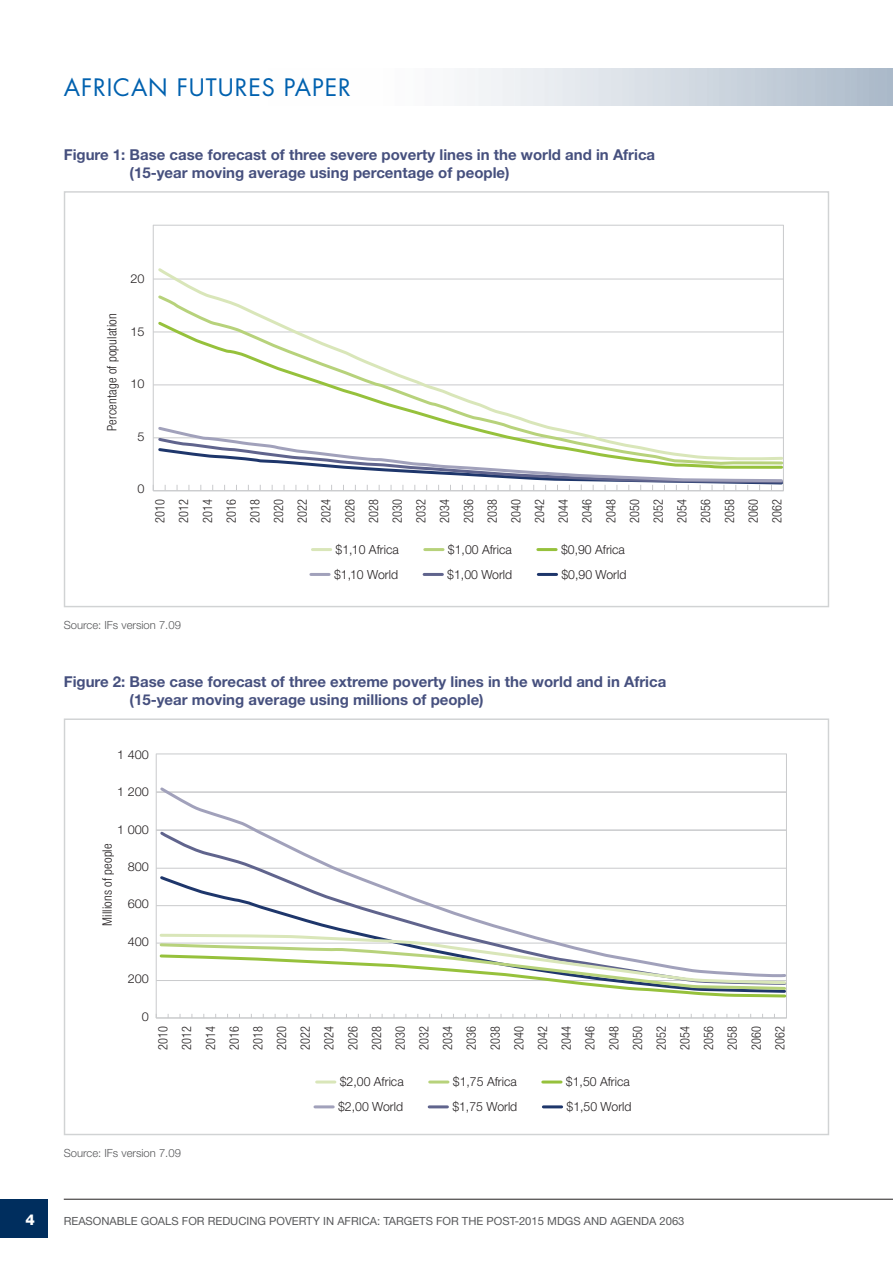
<style>
.page{position:relative;width:893px;height:1263px;background:#fff}
.page>*{position:absolute;margin:0;border:0;box-sizing:border-box;transform-origin:0 0}
.t1{font:23.4px "Futura Std";letter-spacing:.04em;color:#0061af}
.t2{font:700 15px/18px "Helvetica Neue LT Std";color:#46507e}
.t3{font:800 15px "Helvetica Neue LT Std";color:#fff}
.t4{font:300 condensed 13.05px/23.7px "Helvetica Neue LT Std";color:#231f20;text-align:justify;scale:.94 1}
.t5{font:300 condensed 13.05px "Helvetica Neue LT Std";color:#231f20}
.t6{font:300 12.6px "Helvetica Neue LT Std";color:#231f20}
.t7{font:300 12.3px "Helvetica Neue LT Std";color:#231f20;scale:1.04 1}
.t8{font:11.25px "Helvetica Neue LT Std";color:#58595b}
.t9{font:300 11.25px "Helvetica Neue LT Std";color:#58595b}
</style>
<div class="page">
<div style="left:0;top:1199px;width:48px;height:38px;background:#002e5e"></div>
<hr style="left:64px;top:1199px;width:829px;height:1px;background:#231f20">
<hr style="left:786px;top:754px;width:1px;height:264px;background:#c9cacc">
<hr style="left:156px;top:1018px;width:631px;height:1px;background:#c9cacc">
<hr style="left:156px;top:980px;width:631px;height:1px;background:#c9cacc">
<hr style="left:156px;top:943px;width:631px;height:1px;background:#c9cacc">
<hr style="left:156px;top:905px;width:631px;height:1px;background:#c9cacc">
<hr style="left:156px;top:868px;width:631px;height:1px;background:#c9cacc">
<hr style="left:317px;top:1080px;width:18px;height:3px;background:#d9e6b9">
<hr style="left:430px;top:1080px;width:18px;height:3px;background:#b7d27b">
<hr style="left:543px;top:1080px;width:18px;height:3px;background:#96c13c">
<hr style="left:315px;top:1105px;width:18px;height:3px;background:#a1a1bb">
<hr style="left:429px;top:1105px;width:18px;height:3px;background:#60648d">
<hr style="left:543px;top:1105px;width:19px;height:3px;background:#1e366b">
<hr style="left:156px;top:754px;width:1px;height:264px;background:#c9cacc">
<hr style="left:156px;top:754px;width:631px;height:1px;background:#c9cacc">
<hr style="left:156px;top:830px;width:631px;height:1px;background:#c9cacc">
<hr style="left:156px;top:792px;width:631px;height:1px;background:#c9cacc">
<svg style="left:159px;top:787px;width:627px;height:43px"></svg>
<svg style="left:159px;top:830px;width:627px;height:45px"></svg>
<svg style="left:160px;top:875px;width:626px;height:57px"></svg>
<svg style="left:158px;top:932px;width:629px;height:66px"></svg>
<hr style="left:153px;top:225px;width:1px;height:266px;background:#c9cacc">
<hr style="left:153px;top:385px;width:631px;height:1px;background:#c9cacc">
<hr style="left:153px;top:332px;width:631px;height:1px;background:#c9cacc">
<hr style="left:153px;top:279px;width:631px;height:1px;background:#c9cacc">
<hr style="left:312px;top:548px;width:19px;height:3px;background:#d9e6b9">
<hr style="left:425px;top:548px;width:18px;height:3px;background:#b7d27b">
<hr style="left:538px;top:548px;width:18px;height:3px;background:#96c13c">
<hr style="left:311px;top:573px;width:18px;height:3px;background:#a1a1bb">
<hr style="left:424px;top:573px;width:18px;height:3px;background:#60648d">
<hr style="left:538px;top:573px;width:19px;height:3px;background:#1e366b">
<hr style="left:783px;top:225px;width:1px;height:266px;background:#c9cacc">
<hr style="left:153px;top:225px;width:630px;height:1px;background:#c9cacc">
<svg style="left:157px;top:268px;width:626px;height:26px"></svg>
<svg style="left:158px;top:294px;width:115px;height:26px"></svg>
<svg style="left:157px;top:320px;width:626px;height:105px"></svg>
<svg style="left:153px;top:425px;width:630px;height:66px"></svg>
<h1 class="t1" style="left:64px;top:72px;width:289px">AFRICAN FUTURES PAPER</h1>
<p class="t2" style="left:130px;top:145px;width:527px;text-indent:-66px">Figure 1: Base case forecast of three severe poverty lines in the world and in Africa (15-year moving average using percentage of people)</p>
<p class="t7" style="left:130px;top:271px;width:15px">20</p>
<p class="t5" style="left:104px;top:431px;width:119px;rotate:-90deg">Percentage of population</p>
<p class="t7" style="left:130px;top:324px;width:15px">15</p>
<p class="t7" style="left:130px;top:376px;width:15px">10</p>
<p class="t7" style="left:137px;top:429px;width:8px">5</p>
<p class="t7" style="left:137px;top:481px;width:8px">0</p>
<p class="t4" style="left:148px;top:523px;width:27px;rotate:-90deg">2010<br>2012<br>2014<br>2016<br>2018<br>2020<br>2022<br>2024<br>2026<br>2028<br>2030<br>2032<br>2034<br>2036<br>2038<br>2040<br>2042<br>2044<br>2046<br>2048<br>2050<br>2052<br>2054<br>2056<br>2058<br>2060<br>2062</p>
<p class="t6" style="left:336px;top:542px;width:65px">$1,10 Africa</p>
<p class="t6" style="left:448px;top:542px;width:65px">$1,00 Africa</p>
<p class="t6" style="left:561px;top:542px;width:65px">$0,90 Africa</p>
<p class="t6" style="left:334px;top:566px;width:66px">$1,10 World</p>
<p class="t6" style="left:447px;top:566px;width:66px">$1,00 World</p>
<p class="t6" style="left:561px;top:566px;width:66px">$0,90 World</p>
<p class="t9" style="left:64px;top:618px;width:119px">Source: IFs version 7.09</p>
<p class="t2" style="left:130px;top:672px;width:538px;text-indent:-66px">Figure 2: Base case forecast of three extreme poverty lines in the world and in Africa (15-year moving average using millions of people)</p>
<p class="t7" style="left:117px;top:747px;width:32px">1 400</p>
<p class="t7" style="left:117px;top:784px;width:32px">1 200</p>
<p class="t7" style="left:117px;top:822px;width:32px">1 000</p>
<p class="t7" style="left:128px;top:859px;width:22px">800</p>
<p class="t7" style="left:128px;top:896px;width:22px">600</p>
<p class="t7" style="left:128px;top:934px;width:22px">400</p>
<p class="t7" style="left:128px;top:971px;width:22px">200</p>
<p class="t7" style="left:142px;top:1009px;width:8px">0</p>
<p class="t5" style="left:100px;top:926px;width:84px;rotate:-90deg">Millions of people</p>
<p class="t4" style="left:151px;top:1050px;width:27px;rotate:-90deg">2010<br>2012<br>2014<br>2016<br>2018<br>2020<br>2022<br>2024<br>2026<br>2028<br>2030<br>2032<br>2034<br>2036<br>2038<br>2040<br>2042<br>2044<br>2046<br>2048<br>2050<br>2052<br>2054<br>2056<br>2058<br>2060<br>2062</p>
<p class="t6" style="left:340px;top:1074px;width:65px">$2,00 Africa</p>
<p class="t6" style="left:453px;top:1074px;width:65px">$1,75 Africa</p>
<p class="t6" style="left:566px;top:1074px;width:65px">$1,50 Africa</p>
<p class="t6" style="left:338px;top:1099px;width:66px">$2,00 World</p>
<p class="t6" style="left:452px;top:1099px;width:66px">$1,75 World</p>
<p class="t6" style="left:566px;top:1099px;width:66px">$1,50 World</p>
<p class="t9" style="left:64px;top:1146px;width:119px">Source: IFs version 7.09</p>
<p class="t3" style="left:26px;top:1211px;width:11px">4</p>
<p class="t8" style="left:64px;top:1214px;width:622px">REASONABLE GOALS FOR REDUCING POVERTY IN AFRICA: TARGETS FOR THE POST-2015 MDGS AND AGENDA 2063</p>
</div>
